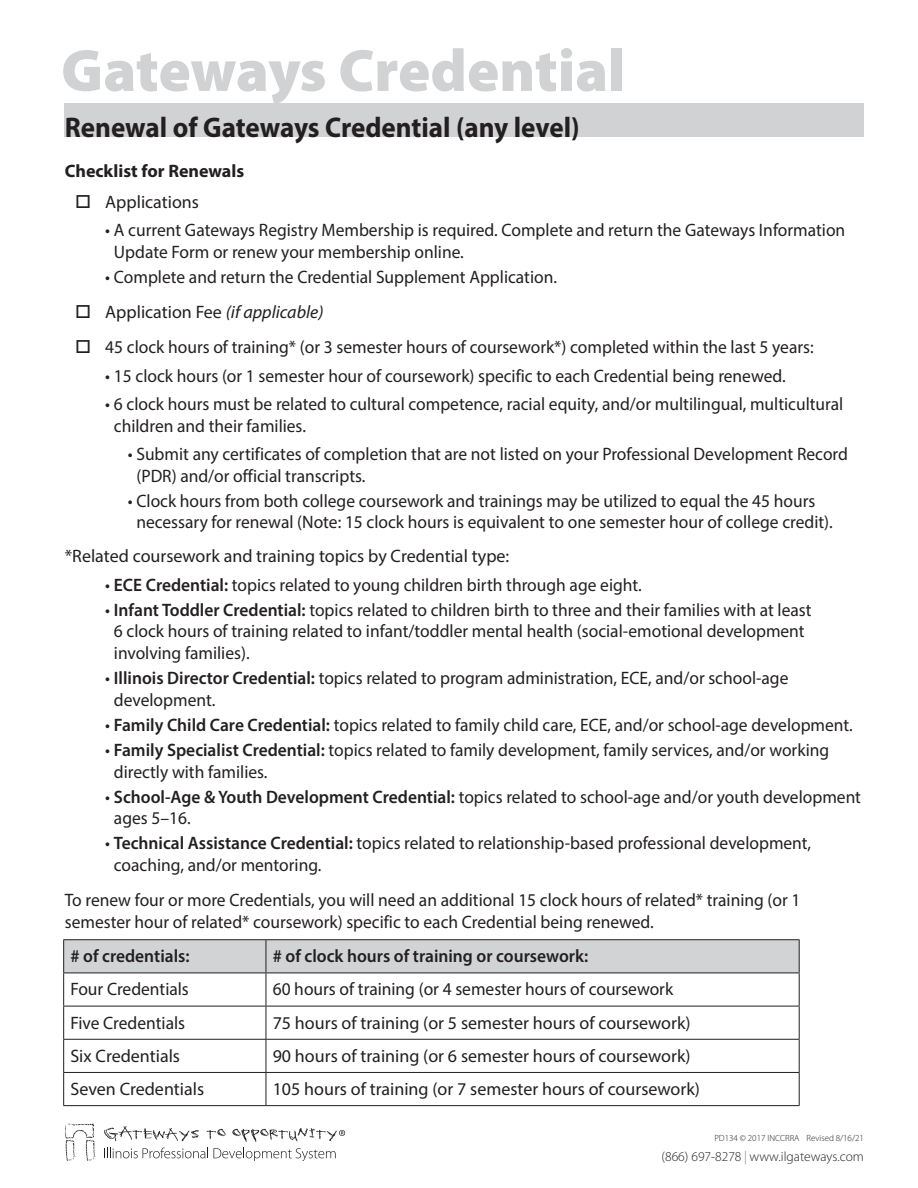
<style>
.page{position:relative;width:918px;height:1188px;background:#fff}
.page>*{position:absolute;margin:0;border:0;box-sizing:border-box;transform-origin:0 0}
.t1{font:900 60px "Myriad Pro";letter-spacing:-.005em;color:#d1d2d4}
.t2{font:700 28.5px "Myriad Pro";color:#231f20;scale:.95 1}
.t3{font:18px/21.6px "Myriad Pro";color:#231f20}
.t4{font:600 18px "Myriad Pro";color:#231f20}
.t5{font:700 18px "Myriad Pro";color:#231f20}
.t6{font:300 13.5px "Myriad Pro";color:#231f20}
.t7{font:300 9px "Myriad Pro";color:#231f20}
.s1{font-style:italic}
.s2{font-weight:600}
.s3{color:#808285}
.s4{font-size:8.85px}
</style>
<div class="page">
<svg style="left:104px;top:1148px;width:104px;height:10px"></svg>
<svg style="left:214px;top:1148px;width:122px;height:13px"></svg>
<svg style="left:65px;top:1124px;width:31px;height:37px"></svg>
<svg style="left:206px;top:1129px;width:20px;height:10px"></svg>
<svg style="left:104px;top:1126px;width:95px;height:15px"></svg>
<svg style="left:232px;top:1128px;width:113px;height:14px"></svg>
<div style="left:65px;top:103px;width:799px;height:34px;background:#d1d2d4"></div>
<div style="left:64px;top:940px;width:735px;height:33px;background:#d1d3d4"></div>
<hr style="left:63px;top:939px;width:203px;height:1px;background:#231f20">
<hr style="left:63px;top:940px;width:1px;height:33px;background:#231f20">
<hr style="left:266px;top:939px;width:534px;height:1px;background:#231f20">
<hr style="left:266px;top:940px;width:1px;height:33px;background:#231f20">
<hr style="left:799px;top:940px;width:1px;height:33px;background:#231f20">
<hr style="left:63px;top:973px;width:203px;height:1px;background:#231f20">
<hr style="left:63px;top:973px;width:1px;height:33px;background:#231f20">
<hr style="left:266px;top:973px;width:534px;height:1px;background:#231f20">
<hr style="left:266px;top:973px;width:1px;height:33px;background:#231f20">
<hr style="left:799px;top:973px;width:1px;height:33px;background:#231f20">
<hr style="left:63px;top:1006px;width:203px;height:1px;background:#231f20">
<hr style="left:63px;top:1006px;width:1px;height:33px;background:#231f20">
<hr style="left:266px;top:1006px;width:534px;height:1px;background:#231f20">
<hr style="left:266px;top:1006px;width:1px;height:33px;background:#231f20">
<hr style="left:799px;top:1006px;width:1px;height:33px;background:#231f20">
<hr style="left:63px;top:1039px;width:203px;height:1px;background:#231f20">
<hr style="left:63px;top:1040px;width:1px;height:32px;background:#231f20">
<hr style="left:266px;top:1039px;width:534px;height:1px;background:#231f20">
<hr style="left:266px;top:1040px;width:1px;height:32px;background:#231f20">
<hr style="left:799px;top:1040px;width:1px;height:32px;background:#231f20">
<hr style="left:63px;top:1072px;width:203px;height:1px;background:#231f20">
<hr style="left:63px;top:1073px;width:1px;height:32px;background:#231f20">
<hr style="left:266px;top:1072px;width:534px;height:1px;background:#231f20">
<hr style="left:266px;top:1073px;width:1px;height:32px;background:#231f20">
<hr style="left:799px;top:1073px;width:1px;height:32px;background:#231f20">
<hr style="left:63px;top:1105px;width:203px;height:1px;background:#231f20">
<hr style="left:266px;top:1105px;width:534px;height:1px;background:#231f20">
<p class="t1" style="left:61px;top:37px;width:566px">Gateways Credential</p>
<p class="t2" style="left:65px;top:108px;width:543px">Renewal of Gateways Credential (any level)</p>
<p class="t5" style="left:65px;top:160px;width:181px">Checklist for Renewals</p>
<p class="t3" style="left:75px;top:191px;width:125px">□ Applications</p>
<p class="t3" style="left:114px;top:219px;width:733px;text-indent:-9px">• A current Gateways Registry Membership is required. Complete and return the Gateways Information<br>Update Form or renew your membership online.</p>
<p class="t3" style="left:105px;top:266px;width:453px">• Complete and return the Credential Supplement Application.</p>
<p class="t3" style="left:75px;top:301px;width:250px">□ Application Fee <span class="s1">(if applicable)</span></p>
<p class="t3" style="left:75px;top:336px;width:740px">□ 45 clock hours of training* (or 3 semester hours of coursework*) completed within the last 5 years:</p>
<p class="t3" style="left:105px;top:365px;width:682px">• 15 clock hours (or 1 semester hour of coursework) specific to each Credential being renewed.</p>
<p class="t3" style="left:114px;top:393px;width:731px;text-indent:-9px">• 6 clock hours must be related to cultural competence, racial equity, and/or multilingual, multicultural children and their families.</p>
<p class="t3" style="left:136px;top:443px;width:713px;text-indent:-9px">• Submit any certificates of completion that are not listed on your Professional Development Record (PDR) and/or official transcripts.</p>
<p class="t3" style="left:136px;top:490px;width:698px;text-indent:-9px">• Clock hours from both college coursework and trainings may be utilized to equal the 45 hours necessary for renewal (Note: 15 clock hours is equivalent to one semester hour of college credit).</p>
<p class="t3" style="left:65px;top:545px;width:446px">*Related coursework and training topics by Credential type:</p>
<p class="t3" style="left:105px;top:574px;width:538px">• <span class="s2">ECE Credential:</span> topics related to young children birth through age eight.</p>
<p class="t3" style="left:114px;top:599px;width:699px;text-indent:-9px">• <span class="s2">Infant Toddler Credential:</span> topics related to children birth to three and their families with at least<br>6 clock hours of training related to infant/toddler mental health (social-emotional development involving families).</p>
<p class="t3" style="left:114px;top:667px;width:676px;text-indent:-9px">• <span class="s2">Illinois Director Credential:</span> topics related to program administration, ECE, and/or school-age development.</p>
<p class="t3" style="left:105px;top:714px;width:749px">• <span class="s2">Family Child Care Credential:</span> topics related to family child care, ECE, and/or school-age development.</p>
<p class="t3" style="left:114px;top:739px;width:717px;text-indent:-9px">• <span class="s2">Family Specialist Credential:</span> topics related to family development, family services, and/or working directly with families.</p>
<p class="t3" style="left:114px;top:786px;width:749px;text-indent:-9px">• <span class="s2">School-Age &amp; Youth Development Credential:</span> topics related to school-age and/or youth development ages 5–16.</p>
<p class="t3" style="left:114px;top:832px;width:699px;text-indent:-9px">• <span class="s2">Technical Assistance Credential:</span> topics related to relationship-based professional development, coaching, and/or mentoring.</p>
<p class="t3" style="left:65px;top:889px;width:737px">To renew four or more Credentials, you will need an additional 15 clock hours of related* training (or 1 semester hour of related* coursework) specific to each Credential being renewed.</p>
<p class="t4" style="left:70px;top:945px;width:121px"># of credentials:</p>
<p class="t4" style="left:273px;top:945px;width:317px"># of clock hours of training or coursework:</p>
<p class="t3" style="left:70px;top:978px;width:120px">Four Credentials</p>
<p class="t3" style="left:273px;top:978px;width:402px">60 hours of training (or 4 semester hours of coursework</p>
<p class="t3" style="left:70px;top:1011px;width:116px">Five Credentials</p>
<p class="t3" style="left:273px;top:1011px;width:420px">75 hours of training (or 5 semester hours of coursework)</p>
<p class="t3" style="left:70px;top:1045px;width:111px">Six Credentials</p>
<p class="t3" style="left:273px;top:1045px;width:420px">90 hours of training (or 6 semester hours of coursework)</p>
<p class="t3" style="left:70px;top:1078px;width:135px">Seven Credentials</p>
<p class="t3" style="left:273px;top:1078px;width:429px">105 hours of training (or 7 semester hours of coursework)</p>
<p class="t7" style="left:806px;top:1132px;width:59px">Revised 8/16/21</p>
<p class="t6" style="left:662px;top:1148px;width:204px">(866) 697-8278 <span class="s3">|</span> www.ilgateways.com</p>
<p class="t7" style="left:714px;top:1132px;width:87px">PD134 © 2017 <span class="s4">INCCRRA</span></p>
</div>
